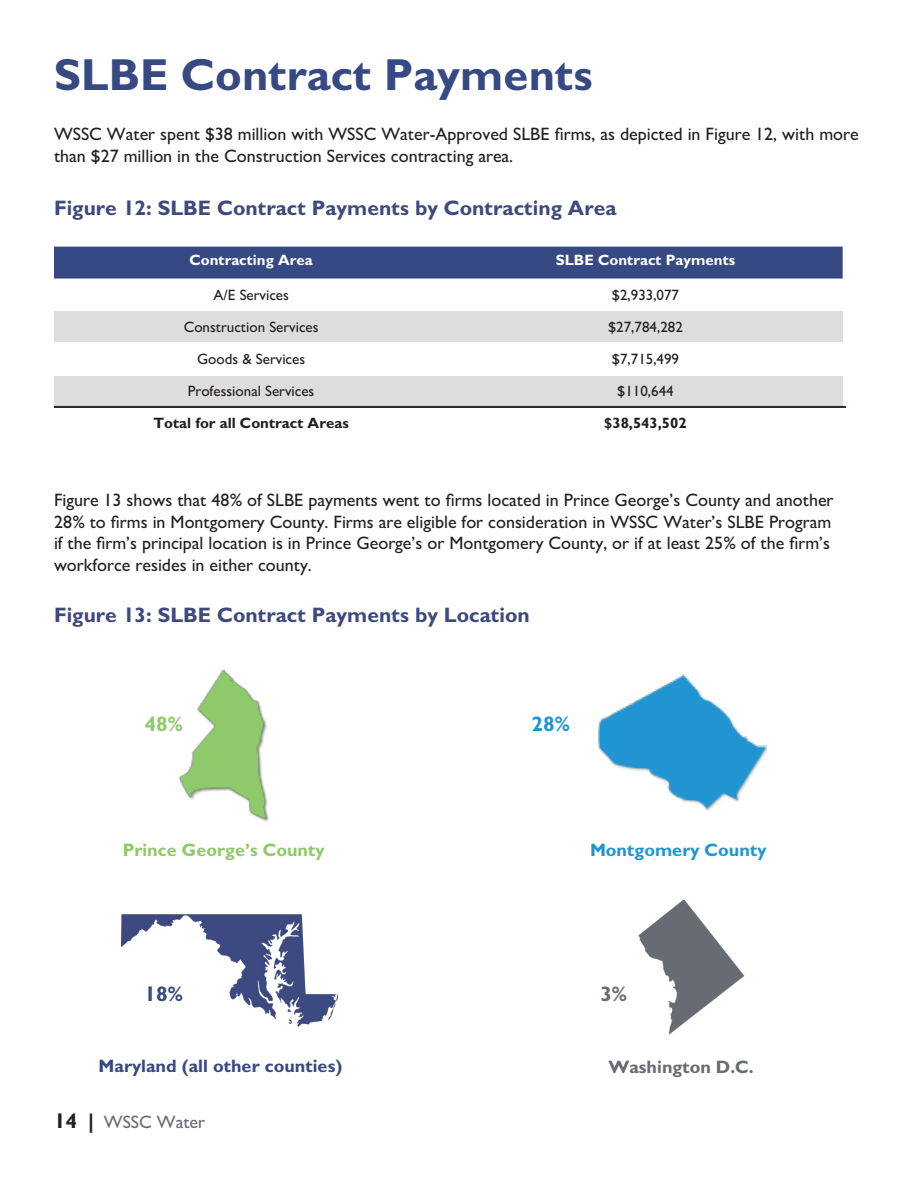
<style>
.page{position:relative;width:918px;height:1188px;background:#fff}
.page>*{position:absolute;margin:0;border:0;box-sizing:border-box;transform-origin:0 0}
.t1{font:700 45px "Gill Sans";color:#374982}
.t2{font:700 21px "Gill Sans";color:#3e4a7d}
.t3{font:700 21px "Gill Sans";color:#8fca6b}
.t4{font:700 21px "Gill Sans";color:#2095d2}
.t5{font:700 21px "Gill Sans";color:#374982}
.t6{font:700 21px "Gill Sans";color:#686c72}
.t7{font:500 18px/21.6px "Gill Sans";color:#231f20}
.t8{font:700 18px "Gill Sans";color:#374982}
.t9{font:700 18px "Gill Sans";color:#8fca6a}
.t10{font:700 18px "Gill Sans";color:#2095d2}
.t11{font:700 18px "Gill Sans";color:#686c72}
.t12{font:500 18px "Gill Sans";color:#676c73}
.t13{font:500 15px "Gill Sans";color:#231f20}
.t14{font:700 15px "Gill Sans";color:#fff}
.t15{font:700 15px "Gill Sans";color:#231f20}
.s1{font-weight:700;font-size:21px;color:#231f20}
</style>
<div class="page">
<img style="left:179px;top:669px;width:90px;height:152px">
<img style="left:599px;top:674px;width:168px;height:137px">
<div style="left:54px;top:247px;width:789px;height:32px;background:#374982"></div>
<div style="left:54px;top:312px;width:788px;height:30px;background:#dedddd"></div>
<div style="left:54px;top:376px;width:788px;height:30px;background:#dedddd"></div>
<hr style="left:54px;top:406px;width:792px;height:1px;background:#231f20">
<hr style="left:54px;top:407px;width:792px;height:1px;background:#231f20">
<img style="left:121px;top:914px;width:216px;height:113px">
<img style="left:638px;top:900px;width:107px;height:135px">
<p class="t1" style="left:54px;top:47px;width:540px">SLBE Contract Payments</p>
<p class="t7" style="left:54px;top:123px;width:806px">WSSC Water spent $38 million with WSSC Water-Approved SLBE firms, as depicted in Figure 12, with more than $27 million in the Construction Services contracting area.</p>
<p class="t2" style="left:54px;top:195px;width:564px">Figure 12: SLBE Contract Payments by Contracting Area</p>
<p class="t14" style="left:189px;top:250px;width:125px">Contracting Area</p>
<p class="t14" style="left:556px;top:250px;width:181px">SLBE Contract Payments</p>
<p class="t13" style="left:213px;top:287px;width:77px">A/E Services</p>
<p class="t13" style="left:612px;top:287px;width:69px">$2,933,077</p>
<p class="t13" style="left:184px;top:318px;width:136px">Construction Services</p>
<p class="t13" style="left:608px;top:318px;width:76px">$27,784,282</p>
<p class="t13" style="left:197px;top:350px;width:109px">Goods &amp; Services</p>
<p class="t13" style="left:612px;top:350px;width:69px">$7,715,499</p>
<p class="t13" style="left:188px;top:382px;width:128px">Professional Services</p>
<p class="t13" style="left:617px;top:382px;width:58px">$110,644</p>
<p class="t15" style="left:153px;top:414px;width:197px">Total for all Contract Areas</p>
<p class="t15" style="left:604px;top:414px;width:84px">$38,543,502</p>
<p class="t7" style="left:54px;top:489px;width:781px">Figure 13 shows that 48% of SLBE payments went to firms located in Prince George’s County and another 28% to firms in Montgomery County. Firms are eligible for consideration in WSSC Water’s SLBE Program if the firm’s principal location is in Prince George’s or Montgomery County, or if at least 25% of the firm’s workforce resides in either county.</p>
<p class="t2" style="left:54px;top:602px;width:477px">Figure 13: SLBE Contract Payments by Location</p>
<p class="t3" style="left:145px;top:711px;width:40px">48%</p>
<p class="t4" style="left:532px;top:711px;width:40px">28%</p>
<p class="t9" style="left:123px;top:838px;width:204px">Prince George’s County</p>
<p class="t10" style="left:590px;top:838px;width:178px">Montgomery County</p>
<p class="t5" style="left:145px;top:981px;width:40px">18%</p>
<p class="t6" style="left:600px;top:981px;width:28px">3%</p>
<p class="t8" style="left:99px;top:1055px;width:245px">Maryland (all other counties)</p>
<p class="t11" style="left:608px;top:1056px;width:147px">Washington D.C.</p>
<p class="t12" style="left:54px;top:1111px;width:153px"><span class="s1">14 |</span> WSSC Water</p>
</div>
